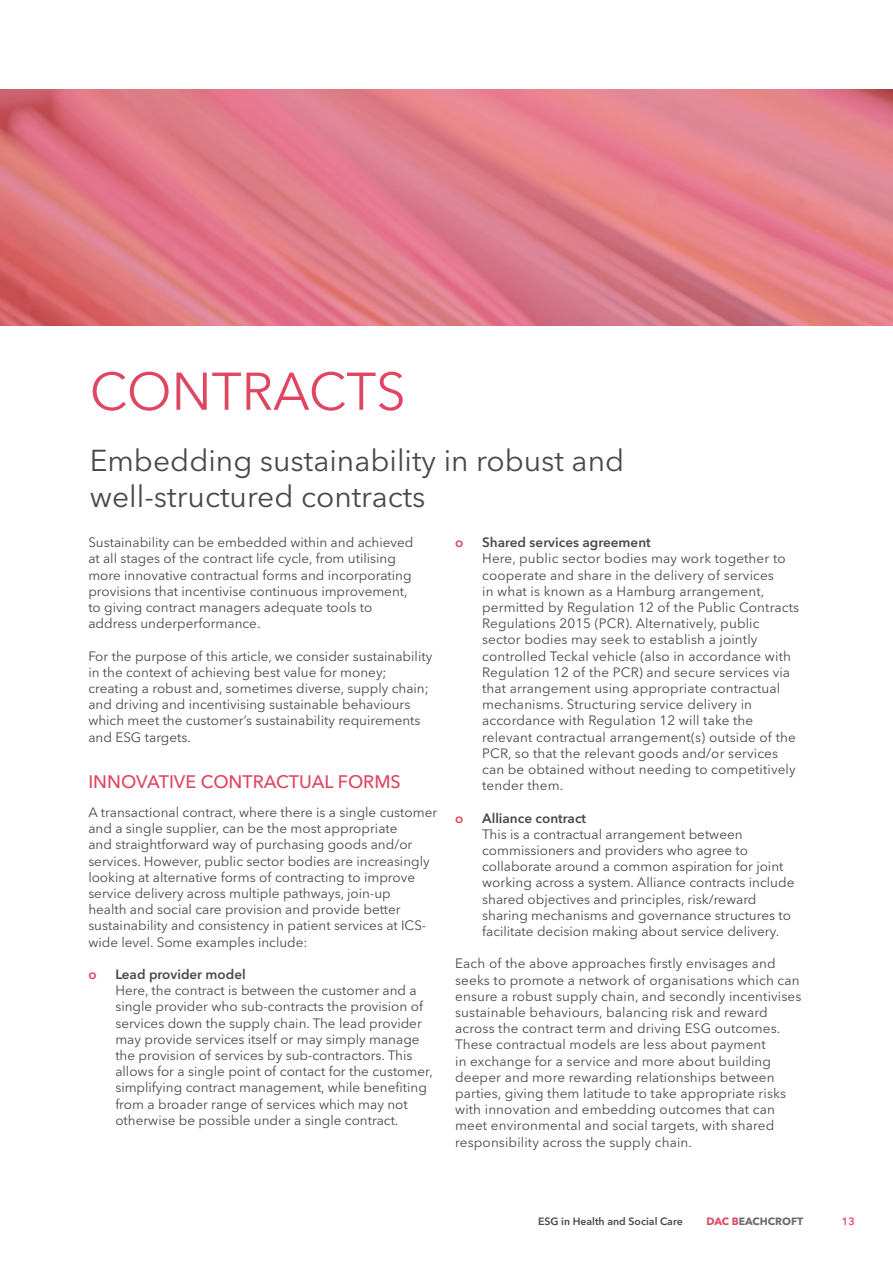
<style>
.page{position:relative;width:893px;height:1263px;background:#fff}
.page>*{position:absolute;margin:0;border:0;box-sizing:border-box;transform-origin:0 0}
.t1{font:52.5px "Avenir Next LT Pro";color:#df4661}
.t2{font:30px/36px "Avenir Next LT Pro";color:#4a4948}
.t3{font:500 18px "Avenir Next LT Pro";color:#df4661}
.t4{font:13.5px/16.2px "Avenir Next LT Pro";color:#4a4948}
.t5{font:600 13.5px "Avenir Next LT Pro";color:#4a4948}
.t6{font:600 13.5px "Avenir Next LT Pro";color:#df4661}
.t7{font:600 10.5px "Avenir Next LT Pro";color:#4a4948}
.t8{font:700 10.5px "Avenir Next LT Pro";color:#6c6b6b}
.t9{font:600 10.5px "Avenir Next LT Pro";color:#e04662}
.s1{color:#e04662}
</style>
<div class="page">
<svg style="left:0;top:89px;width:893px;height:236px;background:#df7b87"></svg>
<h1 class="t1" style="left:90px;top:360px;width:318px">CONTRACTS</h1>
<h2 class="t2" style="left:90px;top:443px;width:536px">Embedding sustainability in robust and well-structured contracts</h2>
<p class="t4" style="left:88px;top:534px;width:327px">Sustainability can be embedded within and achieved at all stages of the contract life cycle, from utilising more innovative contractual forms and incorporating provisions that incentivise continuous improvement, to giving contract managers adequate tools to address underperformance.</p>
<p class="t4" style="left:88px;top:648px;width:345px">For the purpose of this article, we consider sustainability in the context of achieving best value for money; creating a robust and, sometimes diverse, supply chain; and driving and incentivising sustainable behaviours which meet the customer’s sustainability requirements and ESG targets.</p>
<h3 class="t3" style="left:88px;top:771px;width:314px">INNOVATIVE CONTRACTUAL FORMS</h3>
<p class="t4" style="left:88px;top:804px;width:350px">A transactional contract, where there is a single customer and a single supplier, can be the most appropriate<br>and straightforward way of purchasing goods and/or services. However, public sector bodies are increasingly looking at alternative forms of contracting to improve service delivery across multiple pathways, join-up<br>health and social care provision and provide better sustainability and consistency in patient services at ICS&shy;wide level. Some examples include:</p>
<p class="t6" style="left:88px;top:966px;width:10px">o</p>
<p class="t5" style="left:115px;top:966px;width:132px">Lead provider model</p>
<p class="t4" style="left:115px;top:982px;width:319px">Here, the contract is between the customer and a single provider who sub-contracts the provision of services down the supply chain. The lead provider may provide services itself or may simply manage the provision of services by sub-contractors. This allows for a single point of contact for the customer, simplifying contract management, while benefiting from a broader range of services which may not otherwise be possible under a single contract.</p>
<p class="t6" style="left:455px;top:534px;width:10px">o</p>
<p class="t5" style="left:482px;top:534px;width:170px">Shared services agreement</p>
<p class="t4" style="left:482px;top:550px;width:318px">Here, public sector bodies may work together to cooperate and share in the delivery of services<br>in what is known as a Hamburg arrangement, permitted by Regulation 12 of the Public Contracts Regulations 2015 (PCR). Alternatively, public sector bodies may seek to establish a jointly controlled Teckal vehicle (also in accordance with Regulation 12 of the PCR) and secure services via that arrangement using appropriate contractual mechanisms. Structuring service delivery in accordance with Regulation 12 will take the relevant contractual arrangement(s) outside of the PCR, so that the relevant goods and/or services can be obtained without needing to competitively tender them.</p>
<p class="t6" style="left:455px;top:810px;width:10px">o</p>
<p class="t5" style="left:482px;top:810px;width:105px">Alliance contract</p>
<p class="t4" style="left:482px;top:826px;width:314px">This is a contractual arrangement between commissioners and providers who agree to collaborate around a common aspiration for joint working across a system. Alliance contracts include shared objectives and principles, risk/reward sharing mechanisms and governance structures to facilitate decision making about service delivery.</p>
<p class="t4" style="left:455px;top:955px;width:348px">Each of the above approaches firstly envisages and seeks to promote a network of organisations which can ensure a robust supply chain, and secondly incentivises sustainable behaviours, balancing risk and reward across the contract term and driving ESG outcomes.<br>These contractual models are less about payment<br>in exchange for a service and more about building deeper and more rewarding relationships between parties, giving them latitude to take appropriate risks with innovation and embedding outcomes that can meet environmental and social targets, with shared responsibility across the supply chain.</p>
<p class="t7" style="left:538px;top:1215px;width:146px">ESG in Health and Social Care</p>
<p class="t8" style="left:706px;top:1215px;width:98px"><span class="s1">DAC B</span>EACHCROFT</p>
<p class="t9" style="left:842px;top:1215px;width:15px">13</p>
</div>
